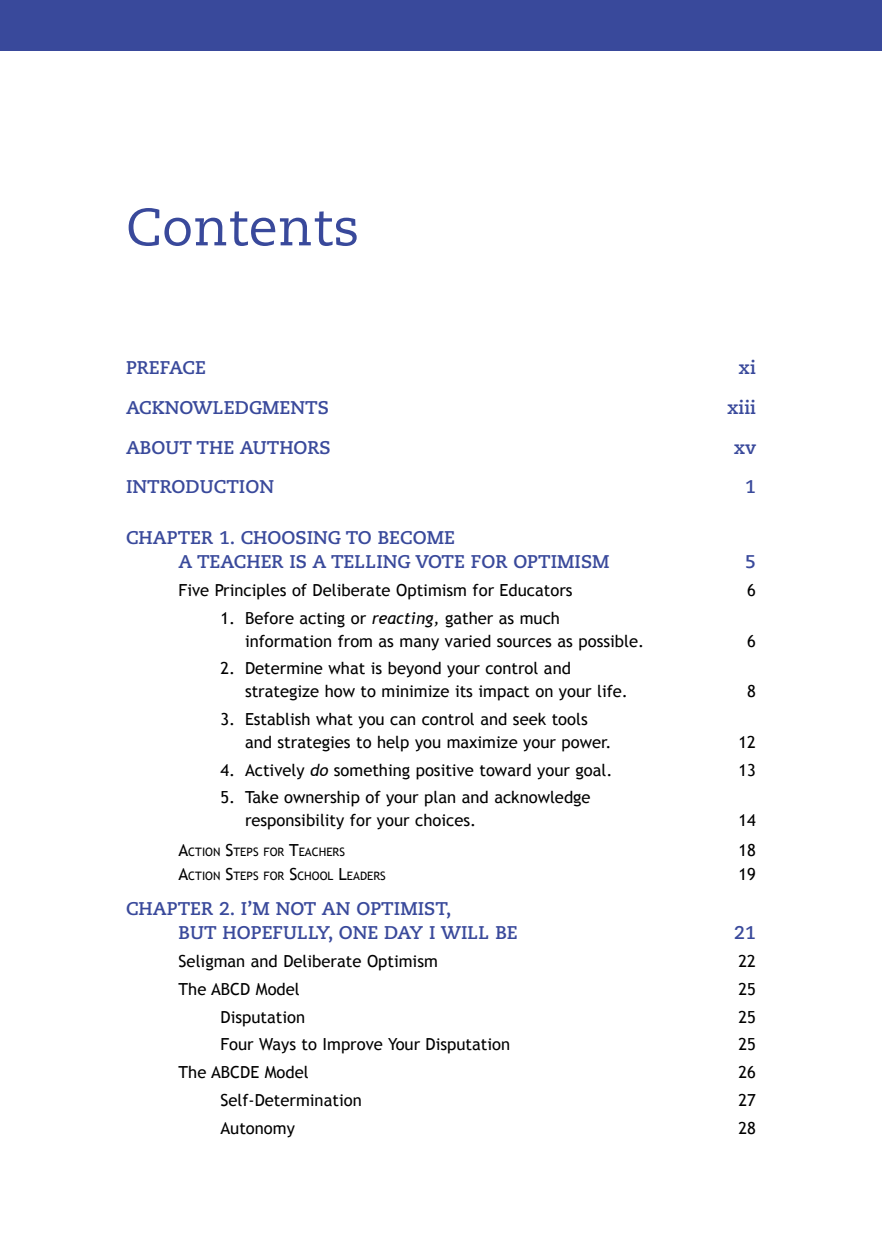
<style>
.page{position:relative;width:882px;height:1260px;background:#fff}
.page>*{position:absolute;margin:0;border:0;box-sizing:border-box;transform-origin:0 0}
.t1{font:52.5px "Caecilia";color:#39499b}
.t2{font:700 18.38px/24.5px "Caecilia";color:#39499b}
.t3{font:16.62px/22.8px "Trebuchet MS";color:#000}
.t4{font:16.62px "Trebuchet MS";color:#000}
.t5{font:11.72px "Trebuchet MS";color:#000}
.s1{font-style:italic}
.s2{font-size:16.62px}
</style>
<div class="page">
<div style="left:0;top:0;width:882px;height:50px;background:#39499b"></div>
<p class="t1" style="left:126px;top:197px;width:235px">Contents</p>
<p class="t2" style="left:126px;top:356px;width:81px">PREFACE</p>
<p class="t2" style="left:739px;top:356px;width:19px">XI</p>
<p class="t2" style="left:126px;top:396px;width:204px">ACKNOWLEDGMENTS</p>
<p class="t2" style="left:727px;top:396px;width:30px">XIII</p>
<p class="t2" style="left:126px;top:435px;width:206px">ABOUT THE AUTHORS</p>
<p class="t2" style="left:734px;top:435px;width:24px">XV</p>
<p class="t2" style="left:126px;top:475px;width:149px">INTRODUCTION</p>
<p class="t2" style="left:745px;top:475px;width:12px">1</p>
<p class="t2" style="left:178px;top:525px;width:433px;text-indent:-52px">CHAPTER 1. CHOOSING TO BECOME<br>A TEACHER IS A TELLING VOTE FOR OPTIMISM</p>
<p class="t2" style="left:745px;top:550px;width:12px">5</p>
<p class="t3" style="left:179px;top:579px;width:395px">Five Principles of Deliberate Optimism for Educators</p>
<p class="t3" style="left:747px;top:579px;width:10px">6</p>
<p class="t3" style="left:245px;top:607px;width:401px;text-indent:-25px">1. Before acting or <span class="s1">reacting,</span> gather as much information from as many varied sources as possible.</p>
<p class="t3" style="left:747px;top:630px;width:10px">6</p>
<p class="t3" style="left:245px;top:657px;width:385px;text-indent:-25px">2. Determine what is beyond your control and strategize how to minimize its impact on your life.</p>
<p class="t3" style="left:245px;top:708px;width:368px;text-indent:-25px">3. Establish what you can control and seek tools and strategies to help you maximize your power.</p>
<p class="t3" style="left:747px;top:680px;width:10px">8</p>
<p class="t3" style="left:739px;top:731px;width:19px">12</p>
<p class="t3" style="left:221px;top:759px;width:393px">4. Actively <span class="s1">do</span> something positive toward your goal.</p>
<p class="t3" style="left:739px;top:759px;width:19px">13</p>
<p class="t3" style="left:245px;top:786px;width:347px;text-indent:-25px">5. Take ownership of your plan and acknowledge responsibility for your choices.</p>
<p class="t3" style="left:739px;top:809px;width:19px">14</p>
<p class="t5" style="left:178px;top:845px;width:167px"><span class="s2">A</span>CTION <span class="s2">S</span>TEPS FOR <span class="s2">T</span>EACHERS</p>
<p class="t4" style="left:739px;top:840px;width:19px">18</p>
<p class="t5" style="left:178px;top:869px;width:208px"><span class="s2">A</span>CTION <span class="s2">S</span>TEPS FOR <span class="s2">S</span>CHOOL <span class="s2">L</span>EADERS</p>
<p class="t4" style="left:739px;top:864px;width:19px">19</p>
<p class="t2" style="left:178px;top:896px;width:341px;text-indent:-52px">CHAPTER 2. I’M NOT AN OPTIMIST,<br>BUT HOPEFULLY, ONE DAY I WILL BE</p>
<p class="t2" style="left:734px;top:921px;width:23px">21</p>
<p class="t3" style="left:179px;top:950px;width:261px">Seligman and Deliberate Optimism</p>
<p class="t3" style="left:739px;top:950px;width:19px">22</p>
<p class="t3" style="left:179px;top:978px;width:123px">The ABCD Model</p>
<p class="t3" style="left:739px;top:978px;width:19px">25</p>
<p class="t3" style="left:221px;top:1006px;width:86px">Disputation</p>
<p class="t3" style="left:739px;top:1006px;width:19px">25</p>
<p class="t3" style="left:221px;top:1033px;width:291px">Four Ways to Improve Your Disputation</p>
<p class="t3" style="left:739px;top:1033px;width:19px">25</p>
<p class="t3" style="left:179px;top:1061px;width:132px">The ABCDE Model</p>
<p class="t3" style="left:739px;top:1061px;width:19px">26</p>
<p class="t3" style="left:221px;top:1089px;width:143px">Self-Determination</p>
<p class="t3" style="left:739px;top:1089px;width:19px">27</p>
<p class="t3" style="left:221px;top:1117px;width:76px">Autonomy</p>
<p class="t3" style="left:739px;top:1117px;width:19px">28</p>
</div>
